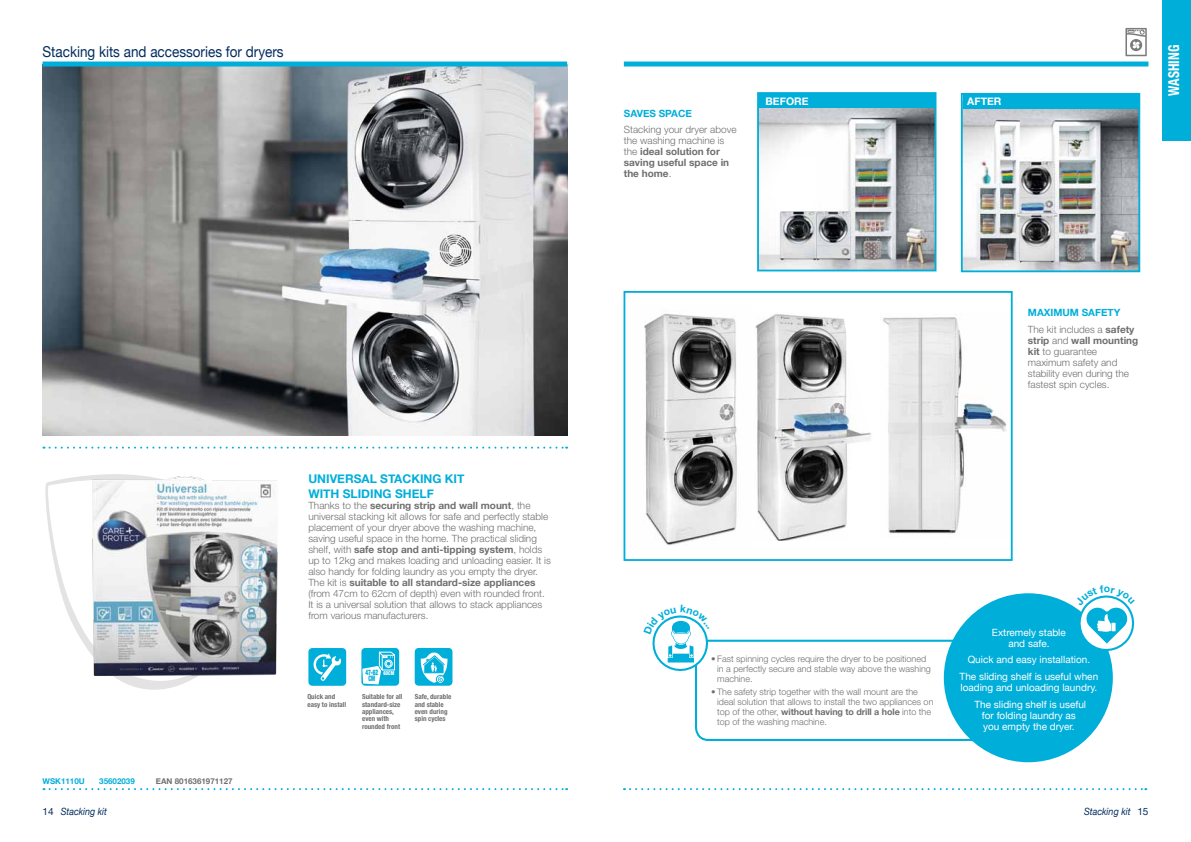
<style>
.page{position:relative;width:1191px;height:842px;background:#fff}
.page>*{position:absolute;margin:0;border:0;box-sizing:border-box;transform-origin:0 0}
.t1{font:15px "Helvetica Neue";color:#002c5e;scale:.9 1}
.t2{font:700 condensed 15px "Helvetica Neue LT Pro";color:#fff;scale:.9 1}
.t3{font:700 12px/14.6px "Helvetica Neue";color:#00aeda}
.t4{font:700 10.5px "Helvetica Neue";color:#fff}
.t5{font:300 10px/11px "Helvetica Neue";color:#706f6f}
.t6{font:10px/11px "Helvetica Neue";color:#fff;text-align:center}
.t7{font:italic 10px "Helvetica Neue";color:#002c5e;scale:.9 1}
.t8{font:700 10px "Helvetica Neue";color:#00aeda}
.t9{font:10px "Helvetica Neue";color:#002c5e}
.t10{font:300 9px/10.2px "Helvetica Neue";color:#706f6f}
.t11{font:700 8px "Helvetica Neue";color:#00aeda}
.t12{font:700 8px "Helvetica Neue";color:#706f6f}
.t13{font:900 condensed 7.5px/5.7px "Helvetica Neue";color:#00aeda;scale:.71 1}
.t14{font:700 condensed 7px/7.4px "Helvetica Neue LT Pro";color:#706f6f}
.s1{font-weight:700}
.s2{font-size:5.4px;color:#fff}
.s3{font-weight:700;color:#00aeda}
</style>
<div class="page">
<img style="left:43px;top:67px;width:524px;height:369px">
<div style="left:1162px;top:0;width:29px;height:140px;background:#00aeda"></div>
<svg style="left:44px;top:788px;width:523px;height:2px"></svg>
<svg style="left:44px;top:447px;width:523px;height:2px"></svg>
<svg style="left:1125px;top:28px;width:21px;height:28px"></svg>
<div style="left:695px;top:640px;width:297px;height:101px;border:2px solid #00aeda;border-radius:12px"></div>
<div style="left:943px;top:593px;width:169px;height:169px;background:#00aeda;border-radius:50%"></div>
<svg style="left:128px;top:684px;width:54px;height:6px"></svg>
<svg style="left:45px;top:474px;width:216px;height:210px"></svg>
<img style="left:760px;top:108px;width:173px;height:160px">
<div style="left:757px;top:92px;width:179px;height:179px;border:2px solid #00aeda"></div>
<img style="left:964px;top:109px;width:173px;height:160px">
<div style="left:961px;top:93px;width:179px;height:179px;border:2px solid #00aeda"></div>
<div style="left:759px;top:94px;width:175px;height:14px;background:#00aeda"></div>
<div style="left:962px;top:95px;width:176px;height:14px;background:#00aeda"></div>
<img style="left:883px;top:317px;width:124px;height:217px">
<svg style="left:308px;top:648px;width:38px;height:38px"></svg>
<svg style="left:361px;top:648px;width:38px;height:38px"></svg>
<svg style="left:415px;top:648px;width:37px;height:38px"></svg>
<svg style="left:624px;top:788px;width:522px;height:2px"></svg>
<img style="left:755px;top:314px;width:116px;height:227px">
<img style="left:644px;top:313px;width:93px;height:233px">
<div style="left:623px;top:291px;width:389px;height:270px;border:2px solid #00aeda"></div>
<div style="left:624px;top:62px;width:524px;height:5px;background:#00aeda"></div>
<div style="left:43px;top:62px;width:524px;height:5px;background:#00aeda"></div>
<img style="left:92px;top:476px;width:186px;height:199px">
<svg style="left:1073px;top:595px;width:62px;height:58px"></svg>
<svg style="left:652px;top:615px;width:61px;height:58px"></svg>
<h1 class="t1" style="left:43px;top:42px;width:269px">Stacking kits and accessories for dryers</h1>
<p class="t8" style="left:624px;top:107px;width:70px">SAVES SPACE</p>
<p class="t5" style="left:624px;top:124px;width:114px">Stacking your dryer above the washing machine is the <span class="s1">ideal solution for saving useful space in the home</span>.</p>
<p class="t4" style="left:765px;top:95px;width:44px">BEFORE</p>
<p class="t4" style="left:967px;top:95px;width:36px">AFTER</p>
<h1 class="t2" style="left:1164px;top:96px;width:58px;rotate:-90deg">WASHING</h1>
<p class="t11" style="left:43px;top:776px;width:44px">WSK1110U</p>
<p class="t11" style="left:99px;top:776px;width:37px">35602039</p>
<p class="t12" style="left:156px;top:776px;width:78px">EAN 8016361971127</p>
<p class="t3" style="left:308px;top:471px;width:157px">UNIVERSAL STACKING KIT<br>WITH SLIDING SHELF</p>
<p class="t5" style="left:308px;top:499px;width:244px">Thanks to the <span class="s1">securing strip and wall mount</span>, the universal stacking kit allows for safe and perfectly stable placement of your dryer above the washing machine, saving useful space in the home. The practical sliding shelf, with <span class="s1">safe stop and anti-tipping system</span>, holds up to 12kg and makes loading and unloading easier. It is also handy for folding laundry as you empty the dryer.<br>The kit is <span class="s1">suitable to all standard-size appliances </span>(from 47cm to 62cm of depth) even with rounded front.<br>It is a universal solution that allows to stack appliances from various manufacturers.</p>
<p class="t13" style="left:368px;top:669px;width:38px;text-indent:-3px">47-62 <span class="s2">60CM<br></span>CM</p>
<p class="t14" style="left:307px;top:693px;width:40px">Quick and easy to install</p>
<p class="t14" style="left:362px;top:693px;width:42px">Suitable for all standard-size appliances, even with rounded front</p>
<p class="t14" style="left:415px;top:693px;width:38px">Safe, durable and stable even during spin cycles</p>
<p class="t5" style="left:1028px;top:304px;width:108px;line-height:16.7px"><span class="s3">MAXIMUM SAFETY<br></span>The kit includes a <span class="s1">safety</span></p>
<p class="t5" style="left:1028px;top:334px;width:112px"><span class="s1">strip</span> and <span class="s1">wall mounting kit</span> to guarantee maximum safety and stability even during the fastest spin cycles.</p>
<p class="t10" style="left:717px;top:653px;width:215px;text-indent:-6px">• Fast spinning cycles require the dryer to be positioned in a perfectly secure and stable way above the washing machine.</p>
<p class="t10" style="left:717px;top:686px;width:218px;text-indent:-6px">• The safety strip together with the wall mount are the ideal solution that allows to install the two appliances on top of the other, <span class="s1">without having to drill a hole</span> into the top of the washing machine.</p>
<p class="t6" style="left:992px;top:626px;width:75px">Extremely stable and safe.</p>
<p class="t6" style="left:959px;top:651px;width:140px;line-height:16.7px">Quick and easy installation.<br>The sliding shelf is useful when</p>
<p class="t6" style="left:960px;top:679px;width:138px;line-height:16.7px">loading and unloading laundry.<br>The sliding shelf is useful</p>
<p class="t6" style="left:982px;top:709px;width:96px;text-align:left">for folding laundry as you empty the dryer.</p>
<p class="t7" style="left:61px;top:805px;width:53px">Stacking kit</p>
<p class="t7" style="left:1084px;top:805px;width:53px">Stacking kit</p>
<p class="t9" style="left:43px;top:805px;width:13px">14</p>
<p class="t9" style="left:1137px;top:805px;width:13px">15</p>
</div>
